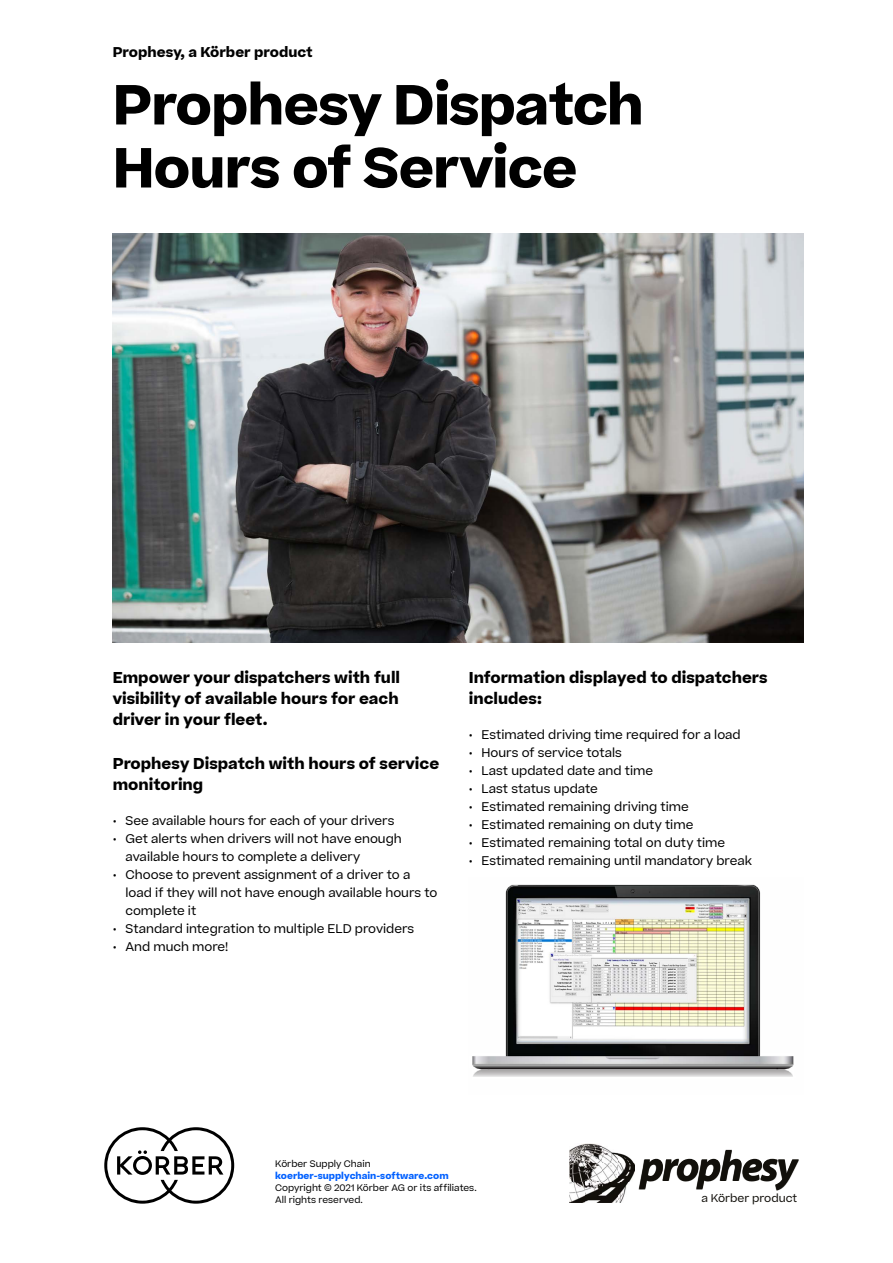
<style>
.page{position:relative;width:893px;height:1263px;background:#fff}
.page>*{position:absolute;margin:0;border:0;box-sizing:border-box;transform-origin:0 0}
.t1{font:700 54px/63px "Koerber";letter-spacing:-.02em;color:#000}
.t2{font:italic 700 42.6px "Myriad Pro";letter-spacing:-.05em;color:#12100b}
.t3{font:700 15px/21px "Koerber";color:#000}
.t4{font:700 13.5px "Koerber";color:#000}
.t5{font:12px/18px "Koerber";color:#000}
.t6{font:10.8px "Koerber";color:#12100b}
.t7{font:9px/12px "Koerber";color:#000}
.t8{font:700 9px "Koerber";color:#0060ff}
</style>
<div class="page">
<img style="left:113px;top:234px;width:691px;height:409px">
<svg style="left:104px;top:1127px;width:130px;height:77px"></svg>
<svg style="left:639px;top:1150px;width:160px;height:40px"></svg>
<img style="left:569px;top:1144px;width:66px;height:58px">
<img style="left:472px;top:884px;width:322px;height:193px">
<p class="t4" style="left:113px;top:42px;width:202px">Prophesy, a Körber product</p>
<h1 class="t1" style="left:113px;top:74px;width:533px">Prophesy Dispatch<br>Hours of Service</h1>
<p class="t3" style="left:113px;top:667px;width:289px;text-align:justify">Empower your dispatchers with full visibility of available hours for each driver in your fleet.</p>
<p class="t3" style="left:113px;top:753px;width:328px">Prophesy Dispatch with hours of service monitoring</p>
<p class="t5" style="left:113px;top:812px;width:283px">• See available hours for each of your drivers</p>
<p class="t5" style="left:125px;top:830px;width:278px;text-indent:-13px">• Get alerts when drivers will not have enough available hours to complete a delivery</p>
<p class="t5" style="left:125px;top:866px;width:313px;text-indent:-13px">• Choose to prevent assignment of a driver to a load if they will not have enough available hours to complete it</p>
<p class="t5" style="left:113px;top:920px;width:303px">• Standard integration to multiple ELD providers</p>
<p class="t5" style="left:113px;top:938px;width:117px">• And much more!</p>
<p class="t3" style="left:469px;top:667px;width:300px">Information displayed to dispatchers includes:</p>
<p class="t5" style="left:469px;top:725px;width:273px">• Estimated driving time required for a load</p>
<p class="t5" style="left:469px;top:743px;width:155px">• Hours of service totals</p>
<p class="t5" style="left:469px;top:761px;width:186px">• Last updated date and time</p>
<p class="t5" style="left:469px;top:779px;width:131px">• Last status update</p>
<p class="t5" style="left:469px;top:797px;width:221px">• Estimated remaining driving time</p>
<p class="t5" style="left:469px;top:815px;width:226px">• Estimated remaining on duty time</p>
<p class="t5" style="left:469px;top:833px;width:258px">• Estimated remaining total on duty time</p>
<p class="t5" style="left:469px;top:851px;width:285px">• Estimated remaining until mandatory break</p>
<p class="t7" style="left:275px;top:1157px;width:97px">Körber Supply Chain</p>
<p class="t8" style="left:275px;top:1169px;width:175px">koerber-supplychain-software.com</p>
<p class="t7" style="left:275px;top:1181px;width:203px">Copyright © 2021 Körber AG or its affiliates.<br>All rights reserved.</p>
<h2 class="t2" style="left:640px;top:1139px;width:159px">prophesy</h2>
<p class="t6" style="left:701px;top:1191px;width:97px">a Körber product</p>
</div>
